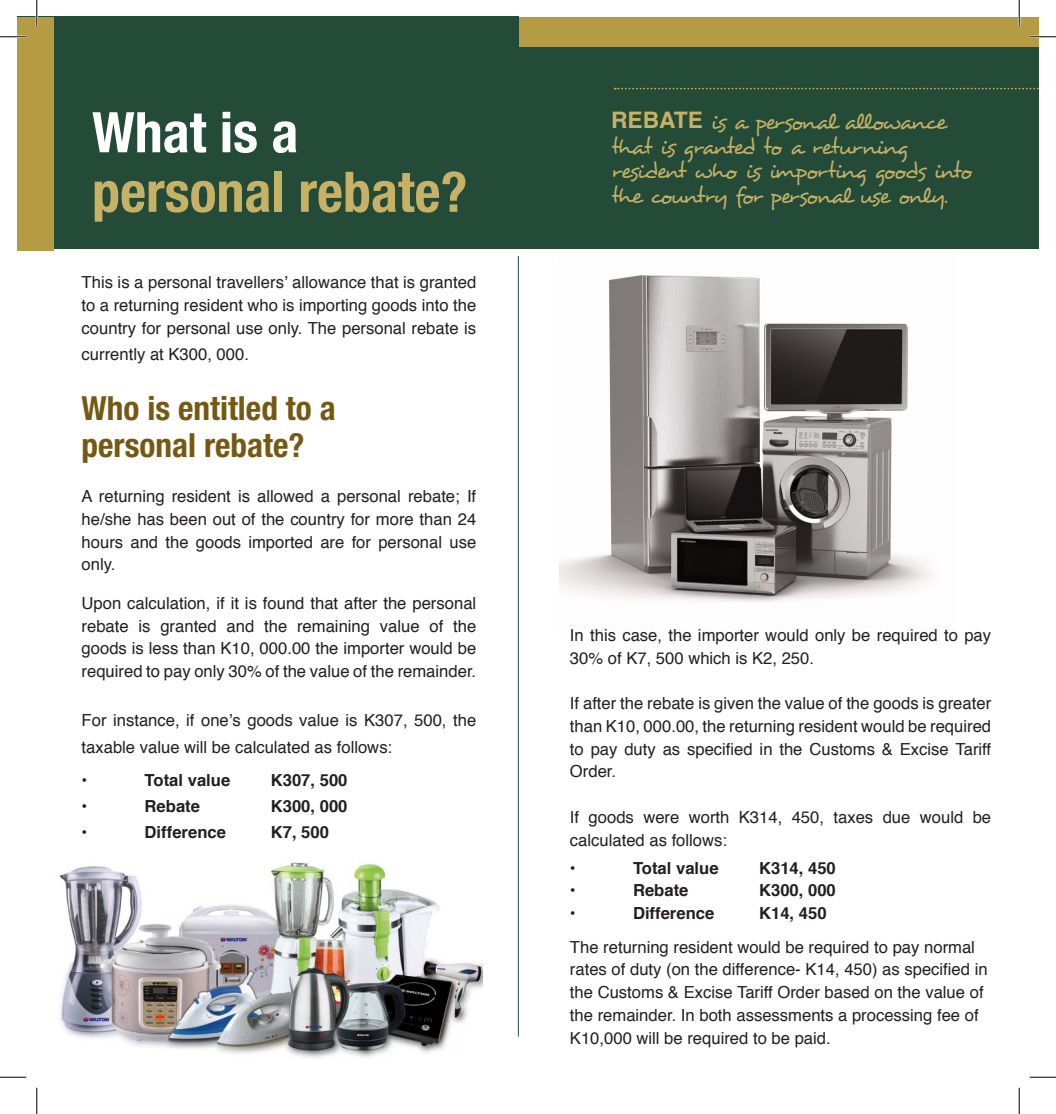
<style>
.page{position:relative;width:1056px;height:1114px;background:#fff}
.page>*{position:absolute;margin:0;border:0;box-sizing:border-box;transform-origin:0 0}
.t1{font:700 condensed 56px/59.5px "Helvetica Neue LT Std";color:#c7b166}
.BODDY{font:700 condensed 33.25px/36.8px "Helvetica Neue LT Std";color:#755913}
.t2{font:22.75px/24.5px "Desyrel";letter-spacing:-.09em;color:#c7b166}
.BODDY-2{font:16.62px/22.8px "Helvetica";color:#231f20;text-align:justify}
.BODDY-3{font:700 16.62px "Helvetica";color:#231f20}
.s1{color:#fff}
.s2{font-family:"Helvetica";font-weight:700}
</style>
<div class="page">
<img style="left:59px;top:861px;width:423px;height:197px">
<img style="left:559px;top:275px;width:373px;height:327px">
<div style="left:500px;top:17px;width:538px;height:50px;background:#b59b44"></div>
<div style="left:17px;top:17px;width:501px;height:232px;background:#244b38"></div>
<div style="left:17px;top:17px;width:36px;height:233px;background:#b59b44"></div>
<div style="left:500px;top:47px;width:538px;height:202px;background:#244b38"></div>
<svg style="left:614px;top:88px;width:424px;height:1px"></svg>
<hr style="left:518px;top:256px;width:1px;height:780px;background:#244b38">
<hr style="left:0;top:36px;width:26px;height:2px;background:#fff">
<hr style="left:1029px;top:36px;width:26px;height:2px;background:#fff">
<hr style="left:36px;top:0;width:2px;height:26px;background:#fff">
<hr style="left:1017px;top:0;width:3px;height:26px;background:#fff">
<svg style="left:0;top:36px;width:26px;height:1px"></svg>
<svg style="left:1029px;top:36px;width:26px;height:1px"></svg>
<svg style="left:0;top:1076px;width:26px;height:1px"></svg>
<svg style="left:1029px;top:1076px;width:26px;height:1px"></svg>
<svg style="left:36px;top:0;width:1px;height:26px"></svg>
<svg style="left:36px;top:1087px;width:1px;height:26px"></svg>
<svg style="left:1018px;top:0;width:1px;height:26px"></svg>
<svg style="left:1018px;top:1087px;width:1px;height:26px"></svg>
<p class="t1" style="left:92px;top:102px;width:377px"><span class="s1">What is a </span>personal rebate?</p>
<p class="t2" style="left:611px;top:110px;width:363px"><span class="s2">REBATE</span> is a personal allowance that is granted to a returning resident who is importing goods into the country for personal use only.</p>
<p class="BODDY-2" style="left:82px;top:271px;width:396px">This is a personal travellers’ allowance that is granted to a returning resident who is importing goods into the country for personal use only. The personal rebate is</p>
<p class="BODDY-2" style="left:82px;top:343px;width:169px">currently at K300, 000.</p>
<p class="BODDY" style="left:82px;top:389px;width:255px">Who is entitled to a personal rebate?</p>
<p class="BODDY-2" style="left:82px;top:485px;width:396px">A returning resident is allowed a personal rebate; If he/she has been out of the country for more than 24 hours and the goods imported are for personal use only.</p>
<p class="BODDY-2" style="left:82px;top:592px;width:396px">Upon calculation, if it is found that after the personal rebate is granted and the remaining value of the goods is less than K10, 000.00 the importer would be required to pay only 30% of the value of the remainder.</p>
<p class="BODDY-2" style="left:82px;top:707px;width:396px;line-height:26.2px">For instance, if one’s goods value is K307, 500, the taxable value will be calculated as follows:</p>
<p class="BODDY-3" style="left:82px;top:766px;width:7px">•</p>
<p class="BODDY-3" style="left:145px;top:766px;width:87px">Total value</p>
<p class="BODDY-3" style="left:271px;top:766px;width:78px">K307, 500</p>
<p class="BODDY-3" style="left:82px;top:792px;width:7px">•</p>
<p class="BODDY-3" style="left:145px;top:792px;width:57px">Rebate</p>
<p class="BODDY-3" style="left:271px;top:792px;width:78px">K300, 000</p>
<p class="BODDY-3" style="left:82px;top:818px;width:7px">•</p>
<p class="BODDY-3" style="left:145px;top:818px;width:83px">Difference</p>
<p class="BODDY-3" style="left:271px;top:818px;width:60px">K7, 500</p>
<p class="BODDY-2" style="left:570px;top:624px;width:422px">In this case, the importer would only be required to pay<br>30% of K7, 500 which is K2, 250.</p>
<p class="BODDY-2" style="left:570px;top:692px;width:422px">If after the rebate is given the value of the goods is greater than K10, 000.00, the returning resident would be required to pay duty as specified in the Customs &amp; Excise Tariff Order.</p>
<p class="BODDY-2" style="left:570px;top:806px;width:422px">If goods were worth K314, 450, taxes due would be calculated as follows:</p>
<p class="BODDY-3" style="left:570px;top:854px;width:7px">•</p>
<p class="BODDY-3" style="left:633px;top:854px;width:87px">Total value</p>
<p class="BODDY-3" style="left:759px;top:854px;width:78px">K314, 450</p>
<p class="BODDY-3" style="left:570px;top:876px;width:7px">•</p>
<p class="BODDY-3" style="left:633px;top:876px;width:57px">Rebate</p>
<p class="BODDY-3" style="left:759px;top:876px;width:78px">K300, 000</p>
<p class="BODDY-3" style="left:570px;top:899px;width:7px">•</p>
<p class="BODDY-3" style="left:633px;top:899px;width:83px">Difference</p>
<p class="BODDY-3" style="left:759px;top:899px;width:69px">K14, 450</p>
<p class="BODDY-2" style="left:570px;top:935px;width:419px;text-align:left">The returning resident would be required to pay normal rates of duty (on the difference- K14, 450) as specified in the Customs &amp; Excise Tariff Order based on the value of the remainder. In both assessments a processing fee of K10,000 will be required to be paid.</p>
</div>
